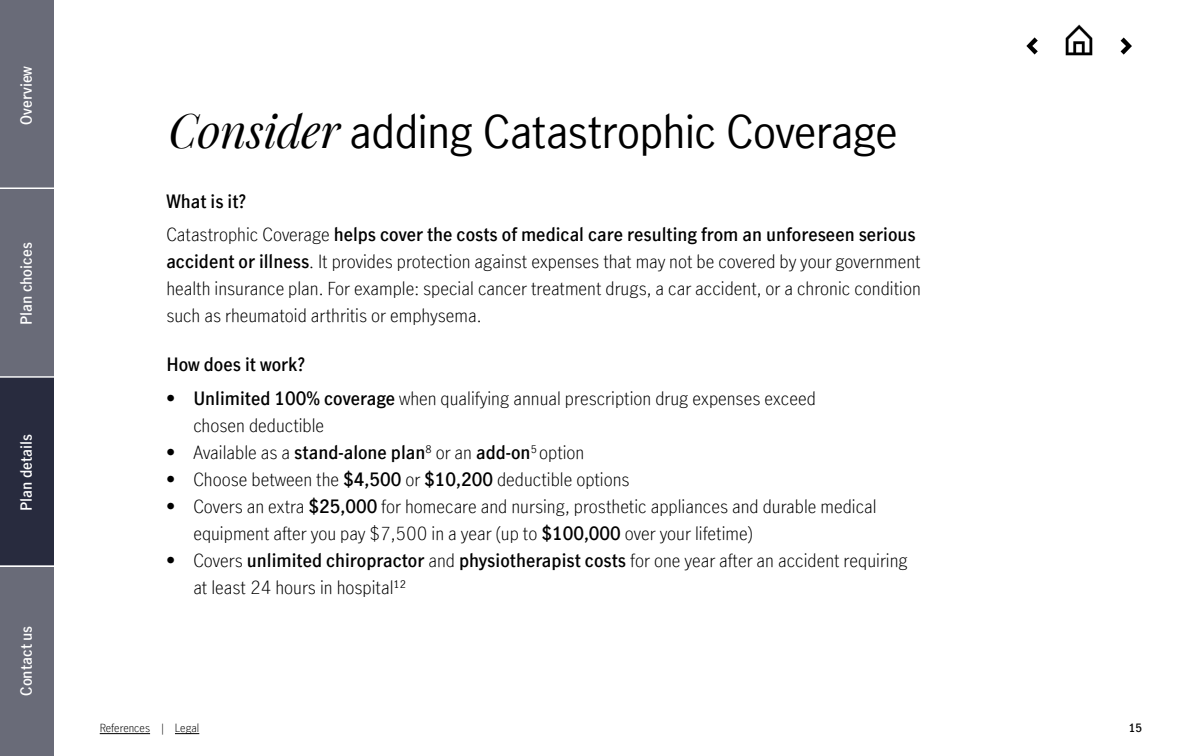
<style>
.page{position:relative;width:1188px;height:756px;background:#fff}
.page>*{position:absolute;margin:0;border:0;box-sizing:border-box;transform-origin:0 0}
.t1{font:45px "Manulife JH Sans Optimized";letter-spacing:-.015em;color:#000}
.t2{font:300 18px/27px "Manulife JH Sans Optimized";color:#000}
.t3{font:600 18px/33.8px "Manulife JH Sans Optimized";color:#000}
.t4{font:600 15px "Manulife JH Sans Optimized";color:#fff}
.t5{font:300 11.25px "Manulife JH Sans Optimized";color:#000}
.t6{font:600 11.25px "Manulife JH Sans Optimized";color:#000}
.s1{font-family:"Manulife JH Serif Optimized";font-style:italic}
.s2{font-weight:300}
.s3{font-weight:600}
.s4{font-family:"Manulife JH Sans";font-weight:600}
</style>
<div class="page">
<hr style="left:100px;top:733px;width:50px;height:1px;background:#000">
<svg style="left:175px;top:733px;width:24px;height:1px"></svg>
<svg style="left:1026px;top:37px;width:12px;height:18px"></svg>
<img style="left:1065px;top:24px;width:28px;height:32px">
<svg style="left:1121px;top:38px;width:11px;height:17px"></svg>
<div style="left:0;top:0;width:54px;height:189px;background:#696b78"></div>
<div style="left:0;top:189px;width:54px;height:189px;background:#696b78"></div>
<div style="left:0;top:567px;width:54px;height:189px;background:#696b78"></div>
<hr style="left:0;top:188px;width:54px;height:1px;background:#fff">
<div style="left:0;top:376px;width:54px;height:190px;background:#282b3e"></div>
<hr style="left:0;top:376px;width:54px;height:2px;background:#fff">
<p class="t4" style="left:16px;top:125px;width:60px;rotate:-90deg">Overview</p>
<p class="t4" style="left:16px;top:325px;width:84px;rotate:-90deg">Plan choices</p>
<p class="t4" style="left:16px;top:511px;width:79px;rotate:-90deg">Plan details</p>
<p class="t4" style="left:16px;top:696px;width:71px;rotate:-90deg">Contact us</p>
<h1 class="t1" style="left:168px;top:101px;width:731px"><span class="s1">Consider</span> adding Catastrophic Coverage</h1>
<p class="t3" style="left:166px;top:184px;width:751px">What is it?<br><span class="s2">Catastrophic Coverage</span> helps cover the costs of medical care resulting from an unforeseen serious</p>
<p class="t2" style="left:166px;top:248px;width:756px;text-align:justify"><span class="s3">accident or illness</span>. It provides protection against expenses that may not be covered by your government health insurance plan. For example: special cancer treatment drugs, a car accident, or a chronic condition such as rheumatoid arthritis or emphysema.</p>
<p class="t3" style="left:166px;top:347px;width:140px">How does it work?</p>
<p class="t2" style="left:193px;top:384px;width:624px;text-indent:-27px"><span class="s4">•</span> <span class="s3">Unlimited 100% coverage</span> when qualifying annual prescription drug expenses exceed chosen deductible</p>
<p class="t2" style="left:166px;top:438px;width:420px"><span class="s4">•</span> Available as a <span class="s3">stand-alone plan</span><sup>8</sup> or an <span class="s3">add-on</span><sup>5</sup> option</p>
<p class="t2" style="left:166px;top:465px;width:465px"><span class="s4">•</span> Choose between the <span class="s3">$4,500</span> or <span class="s3">$10,200</span> deductible options</p>
<p class="t2" style="left:193px;top:492px;width:685px;text-indent:-27px"><span class="s4">•</span> Covers an extra <span class="s3">$25,000</span> for homecare and nursing, prosthetic appliances and durable medical equipment after you pay $7,500 in a year (up to <span class="s3">$100,000</span> over your lifetime)</p>
<p class="t2" style="left:193px;top:546px;width:716px;text-indent:-27px"><span class="s4">•</span> Covers <span class="s3">unlimited chiropractor</span> and <span class="s3">physiotherapist costs</span> for one year after an accident requiring at least 24 hours in hospital<sup>12</sup></p>
<p class="t5" style="left:100px;top:720px;width:101px">References | Legal</p>
<p class="t6" style="left:1129px;top:720px;width:15px">15</p>
</div>
